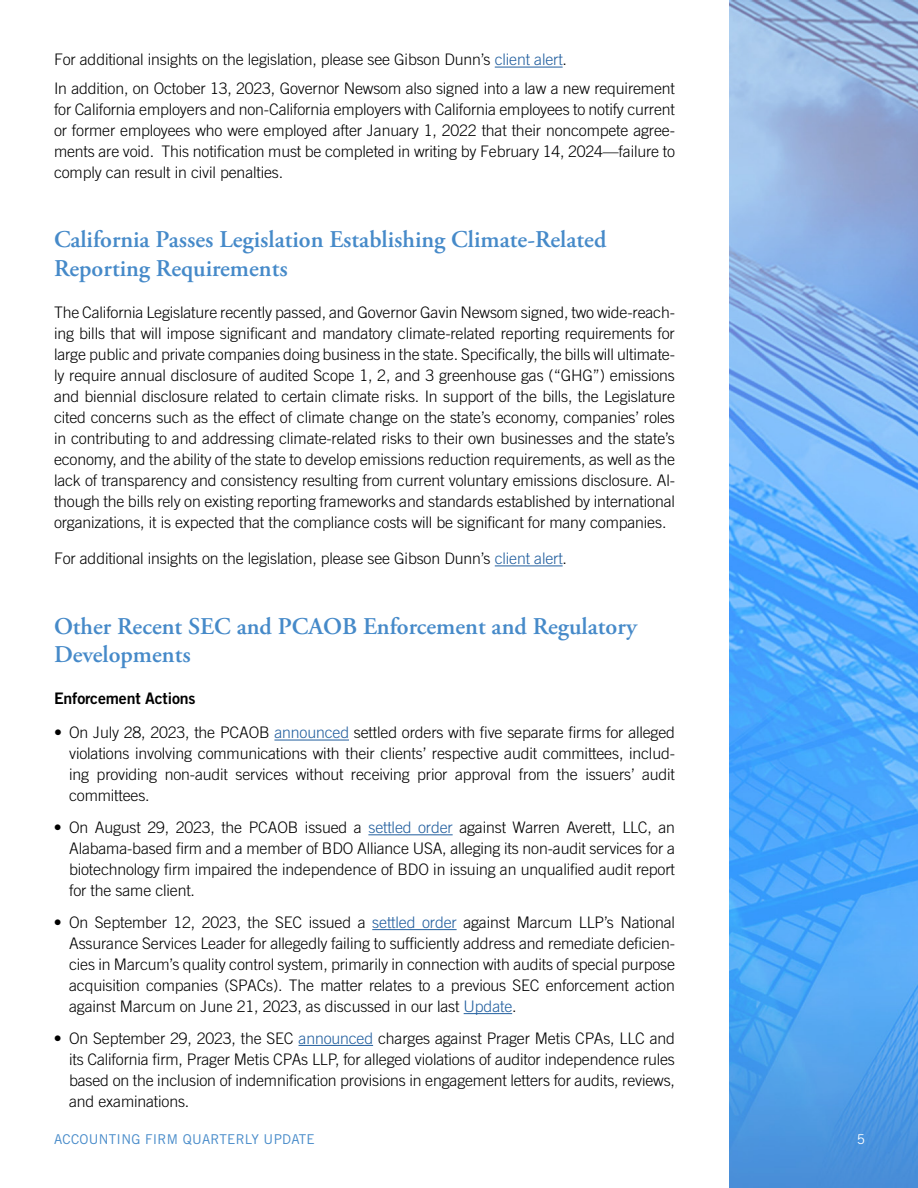
<style>
.page{position:relative;width:918px;height:1188px;background:#fff}
.page>*{position:absolute;margin:0;border:0;box-sizing:border-box;transform-origin:0 0}
.t1{font:600 24px/28.8px "Adobe Garamond Pro";color:#468ac9}
.t2{font:300 15.9px/21px "Trade Gothic LT Std";letter-spacing:-.01em;color:#000;text-align:justify}
.t3{font:15.9px "Trade Gothic LT Std Bd 2";letter-spacing:-.01em;color:#000}
.t4{font:13.5px "Trade Gothic LT Std";letter-spacing:.02em;color:#468ac9}
.t5{font:13.5px "Trade Gothic LT Std";color:#fff}
.s1{color:#215e9e}
</style>
<div class="page">
<img style="left:729px;top:0;width:189px;height:1188px">
<hr style="left:495px;top:67px;width:68px;height:1px;background:#215e9e">
<hr style="left:495px;top:566px;width:68px;height:1px;background:#215e9e">
<hr style="left:274px;top:740px;width:75px;height:1px;background:#215e9e">
<hr style="left:368px;top:834px;width:85px;height:1px;background:#215e9e">
<hr style="left:372px;top:929px;width:85px;height:1px;background:#215e9e">
<hr style="left:464px;top:1013px;width:48px;height:1px;background:#215e9e">
<hr style="left:299px;top:1045px;width:74px;height:1px;background:#215e9e">
<p class="t2" style="left:54px;top:45px;width:622px;line-height:28.5px">For additional insights on the legislation, please see Gibson Dunn’s <span class="s1">client alert</span>.<br>In addition, on October 13, 2023, Governor Newsom also signed into a law a new requirement</p>
<p class="t2" style="left:54px;top:99px;width:623px">for California employers and non-California employers with California employees to notify current or former employees who were employed after January 1, 2022 that their noncompete agree&shy;ments are void. This notification must be completed in writing by February 14, 2024—failure to comply can result in civil penalties.</p>
<h1 class="t1" style="left:54px;top:226px;width:554px">California Passes Legislation Establishing Climate-Related<br>Reporting Requirements</h1>
<p class="t2" style="left:54px;top:302px;width:623px">The California Legislature recently passed, and Governor Gavin Newsom signed, two wide-reach&shy;ing bills that will impose significant and mandatory climate-related reporting requirements for large public and private companies doing business in the state. Specifically, the bills will ultimate&shy;ly require annual disclosure of audited Scope 1, 2, and 3 greenhouse gas (“GHG”) emissions and biennial disclosure related to certain climate risks. In support of the bills, the Legislature cited concerns such as the effect of climate change on the state’s economy, companies’ roles in contributing to and addressing climate-related risks to their own businesses and the state’s economy, and the ability of the state to develop emissions reduction requirements, as well as the lack of transparency and consistency resulting from current voluntary emissions disclosure. Al&shy;though the bills rely on existing reporting frameworks and standards established by international organizations, it is expected that the compliance costs will be significant for many companies.</p>
<p class="t2" style="left:54px;top:548px;width:515px">For additional insights on the legislation, please see Gibson Dunn’s <span class="s1">client alert</span>.</p>
<h1 class="t1" style="left:54px;top:612px;width:584px">Other Recent SEC and PCAOB Enforcement and Regulatory<br>Developments</h1>
<p class="t3" style="left:54px;top:689px;width:143px">Enforcement Actions</p>
<p class="t2" style="left:69px;top:722px;width:607px;text-indent:-15px">• On July 28, 2023, the PCAOB <span class="s1">announced</span> settled orders with five separate firms for alleged violations involving communications with their clients’ respective audit committees, includ&shy;ing providing non-audit services without receiving prior approval from the issuers’ audit committees.</p>
<p class="t2" style="left:69px;top:817px;width:607px;text-indent:-15px">• On August 29, 2023, the PCAOB issued a <span class="s1">settled order</span> against Warren Averett, LLC, an Alabama-based firm and a member of BDO Alliance USA, alleging its non-audit services for a biotechnology firm impaired the independence of BDO in issuing an unqualified audit report for the same client.</p>
<p class="t2" style="left:69px;top:912px;width:607px;text-indent:-15px">• On September 12, 2023, the SEC issued a <span class="s1">settled order</span> against Marcum LLP’s National Assurance Services Leader for allegedly failing to sufficiently address and remediate deficien&shy;cies in Marcum’s quality control system, primarily in connection with audits of special purpose acquisition companies (SPACs). The matter relates to a previous SEC enforcement action against Marcum on June 21, 2023, as discussed in our last <span class="s1">Update</span>.</p>
<p class="t2" style="left:69px;top:1027px;width:607px;text-indent:-15px">• On September 29, 2023, the SEC <span class="s1">announced</span> charges against Prager Metis CPAs, LLC and its California firm, Prager Metis CPAs LLP, for alleged violations of auditor independence rules based on the inclusion of indemnification provisions in engagement letters for audits, reviews, and examinations.</p>
<p class="t4" style="left:54px;top:1131px;width:262px">ACCOUNTING FIRM QUARTERLY UPDATE</p>
<p class="t5" style="left:857px;top:1131px;width:10px">5</p>
</div>
